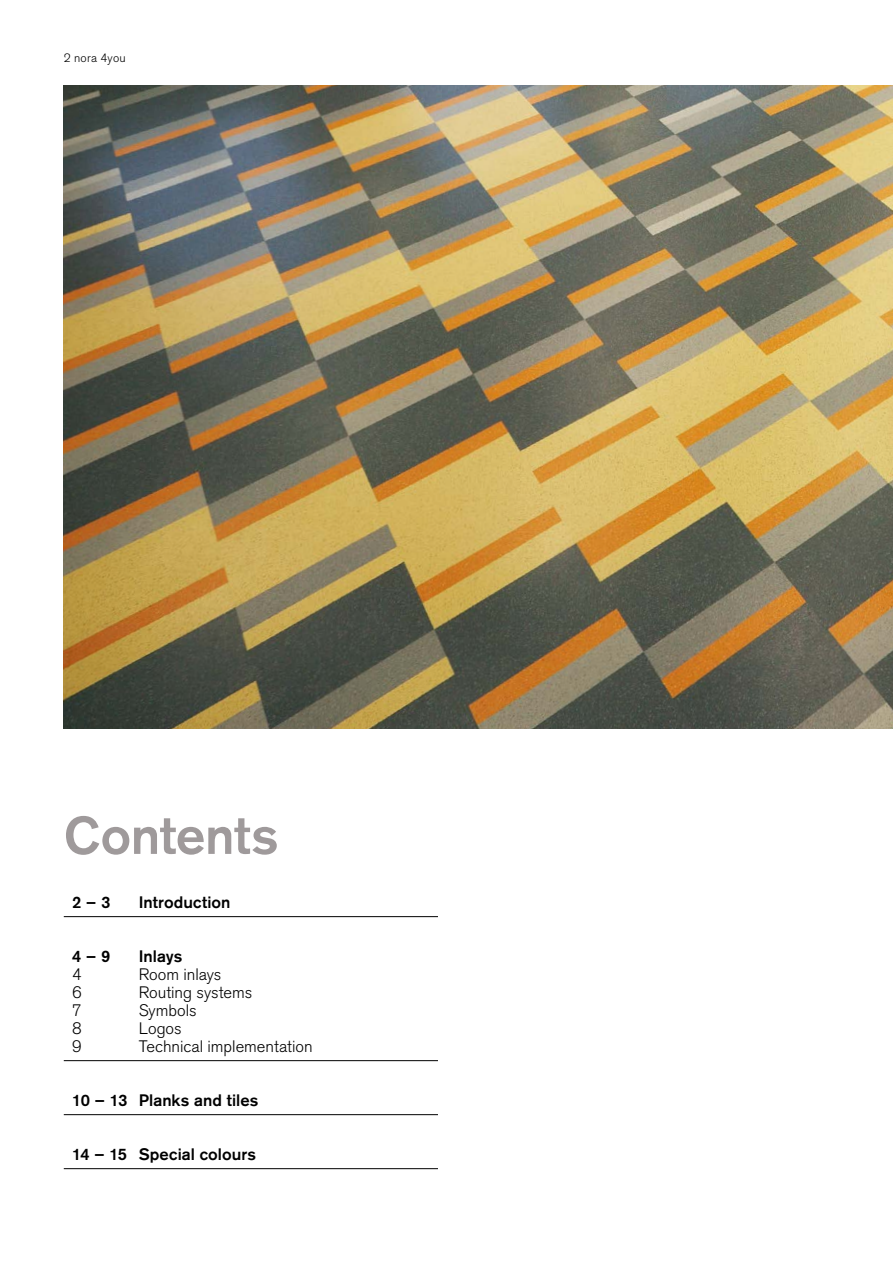
<style>
.page{position:relative;width:893px;height:1263px;background:#fff}
.page>*{position:absolute;margin:0;border:0;box-sizing:border-box;transform-origin:0 0}
.t1{font:500 52.5px "Akzidenz Grotesk Pro";letter-spacing:-.005em;color:#9f9a9b}
.t2{font:300 16.5px "Akzidenz Grotesk Pro";color:#000}
.t3{font:500 16.5px "Akzidenz Grotesk Pro";letter-spacing:.005em;color:#000}
.t4{font:300 12px "Akzidenz Grotesk Pro";letter-spacing:.02em;color:#000}
</style>
<div class="page">
<img style="left:64px;top:85px;width:829px;height:643px">
<hr style="left:64px;top:916px;width:374px;height:1px;background:#000">
<hr style="left:64px;top:1060px;width:374px;height:1px;background:#000">
<hr style="left:64px;top:1114px;width:374px;height:1px;background:#000">
<hr style="left:64px;top:1168px;width:374px;height:1px;background:#000">
<p class="t4" style="left:64px;top:50px;width:63px">2 nora 4you</p>
<h1 class="t1" style="left:64px;top:801px;width:216px">Contents</h1>
<p class="t3" style="left:72px;top:891px;width:40px">2 – 3</p>
<p class="t3" style="left:139px;top:891px;width:93px">Introduction</p>
<p class="t3" style="left:72px;top:945px;width:40px">4 – 9</p>
<p class="t3" style="left:139px;top:945px;width:45px">Inlays</p>
<p class="t2" style="left:72px;top:963px;width:11px">4</p>
<p class="t2" style="left:139px;top:963px;width:84px">Room inlays</p>
<p class="t2" style="left:72px;top:981px;width:11px">6</p>
<p class="t2" style="left:139px;top:981px;width:115px">Routing systems</p>
<p class="t2" style="left:72px;top:999px;width:11px">7</p>
<p class="t2" style="left:139px;top:999px;width:59px">Symbols</p>
<p class="t2" style="left:72px;top:1017px;width:11px">8</p>
<p class="t2" style="left:139px;top:1017px;width:44px">Logos</p>
<p class="t2" style="left:72px;top:1035px;width:11px">9</p>
<p class="t2" style="left:139px;top:1035px;width:175px">Technical implementation</p>
<p class="t3" style="left:72px;top:1089px;width:188px">10 – 13 Planks and tiles</p>
<p class="t3" style="left:72px;top:1143px;width:185px">14 – 15 Special colours</p>
</div>
